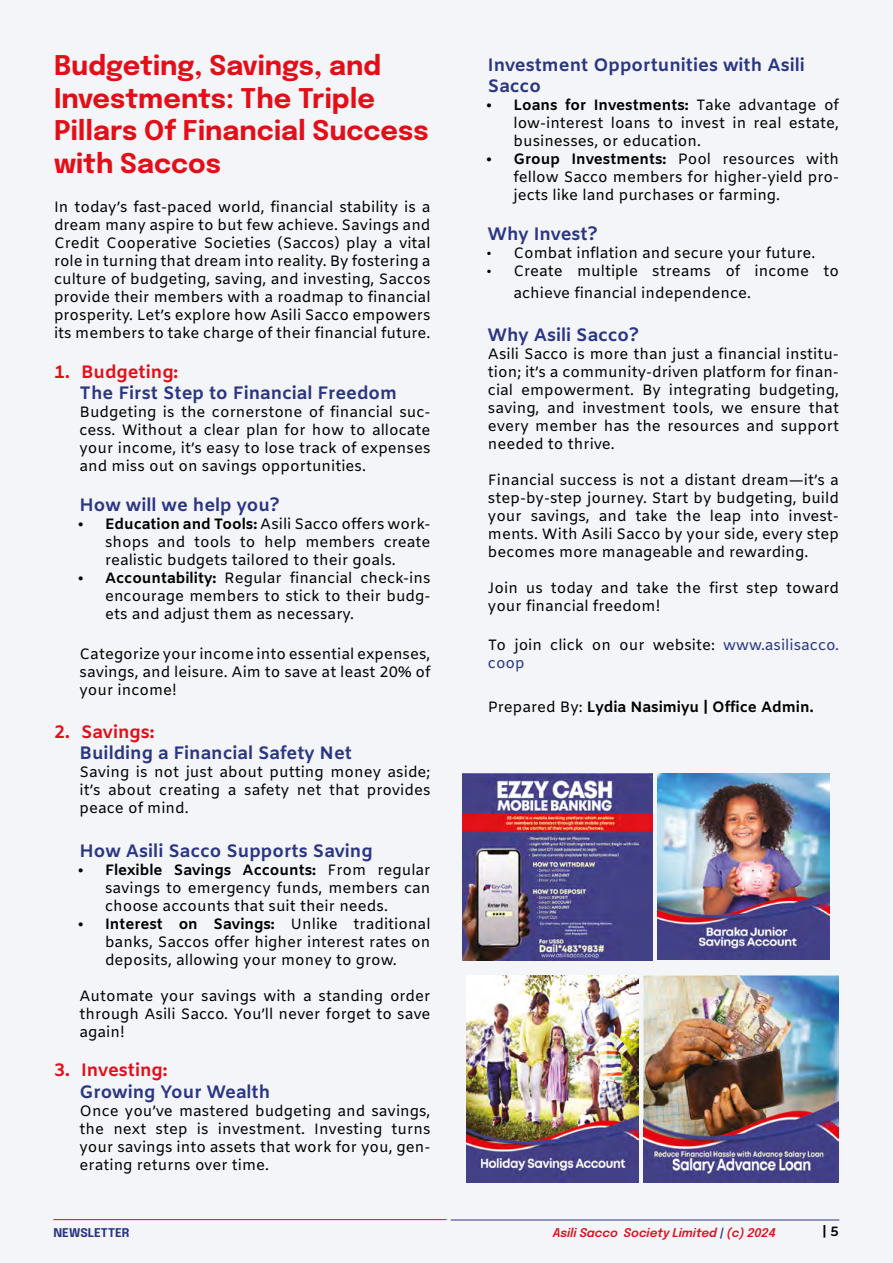
<style>
.page{position:relative;width:893px;height:1263px;background:#f4f5f9}
.page>*{position:absolute;margin:0;border:0;box-sizing:border-box;transform-origin:0 0}
.t1{font:900 27.3px/29.1px "Neris";letter-spacing:-.04em;color:#12110b}
.t2{font:700 27px/32.4px "Epilogue";color:#e30f18}
.t3{font:700 18px/21.6px "Amiko";color:#2a3683}
.t4{font:700 18px "Amiko";color:#e30f18}
.t5{font:15px/18px "Amiko";color:#000;text-align:justify}
.t6{font:700 15px "Amiko";color:#000}
.t7{font:700 13.5px "Amiko";color:#000}
.t8{font:italic 600 12px "Epilogue";color:#e30f18}
.t9{font:700 12px "Epilogue";color:#2a3683}
.s1{font-weight:700}
.s2{color:#2a3683}
.s3{font-weight:400}
</style>
<div class="page">
<img style="left:466px;top:976px;width:173px;height:206px">
<img style="left:643px;top:976px;width:196px;height:206px">
<img style="left:462px;top:774px;width:190px;height:186px">
<img style="left:657px;top:774px;width:172px;height:185px">
<h2 class="t2" style="left:54px;top:47px;width:376px">Budgeting, Savings, and<br>Investments: The Triple<br>Pillars Of Financial Success with Saccos</h2>
<p class="t5" style="left:54px;top:199px;width:378px">In today’s fast-paced world, financial stability is a dream many aspire to but few achieve. Savings and Credit Cooperative Societies (Saccos) play a vital role in turning that dream into reality. By fostering a culture of budgeting, saving, and investing, Saccos provide their members with a roadmap to financial prosperity. Let’s explore how Asili Sacco empowers its members to take charge of their financial future.</p>
<p class="t4" style="left:54px;top:361px;width:126px">1. Budgeting:</p>
<p class="t3" style="left:80px;top:384px;width:319px">The First Step to Financial Freedom</p>
<p class="t5" style="left:80px;top:404px;width:353px">Budgeting is the cornerstone of financial suc&shy;cess. Without a clear plan for how to allocate your income, it’s easy to lose track of expenses and miss out on savings opportunities.</p>
<p class="t3" style="left:80px;top:495px;width:202px">How will we help you?</p>
<p class="t5" style="left:105px;top:516px;width:327px;text-indent:-27px"><span class="s1">• Education and Tools:</span> Asili Sacco offers work&shy;shops and tools to help members create realistic budgets tailored to their goals.</p>
<p class="t5" style="left:105px;top:570px;width:327px;text-indent:-27px"><span class="s1">• Accountability:</span> Regular financial check-ins encourage members to stick to their budg&shy;ets and adjust them as necessary.</p>
<p class="t5" style="left:80px;top:646px;width:353px">Categorize your income into essential expenses, savings, and leisure. Aim to save at least 20% of your income!</p>
<p class="t4" style="left:54px;top:721px;width:102px">2. Savings:</p>
<p class="t3" style="left:80px;top:744px;width:274px">Building a Financial Safety Net</p>
<p class="t5" style="left:80px;top:764px;width:353px">Saving is not just about putting money aside; it’s about creating a safety net that provides peace of mind.</p>
<p class="t3" style="left:80px;top:841px;width:295px">How Asili Sacco Supports Saving</p>
<p class="t5" style="left:105px;top:862px;width:327px;text-indent:-27px"><span class="s1">• Flexible Savings Accounts:</span> From regular savings to emergency funds, members can choose accounts that suit their needs.</p>
<p class="t5" style="left:105px;top:916px;width:327px;text-indent:-27px"><span class="s1">• Interest on Savings:</span> Unlike traditional banks, Saccos offer higher interest rates on deposits, allowing your money to grow.</p>
<p class="t5" style="left:80px;top:988px;width:353px">Automate your savings with a standing order through Asili Sacco. You’ll never forget to save again!</p>
<p class="t4" style="left:54px;top:1059px;width:115px">3. Investing:</p>
<p class="t3" style="left:80px;top:1082px;width:192px">Growing Your Wealth</p>
<p class="t5" style="left:80px;top:1103px;width:353px">Once you’ve mastered budgeting and savings, the next step is investment. Investing turns your savings into assets that work for you, gen&shy;erating returns over time.</p>
<h1 class="t1" style="left:258px;top:869px;width:180px">Consultation room Windows</h1>
<p class="t3" style="left:488px;top:55px;width:318px">Investment Opportunities with Asili<br>Sacco</p>
<p class="t5" style="left:513px;top:97px;width:327px;text-indent:-27px"><span class="s1">• Loans for Investments:</span> Take advantage of low-interest loans to invest in real estate, businesses, or education.</p>
<p class="t5" style="left:513px;top:151px;width:327px;text-indent:-27px"><span class="s1">• Group Investments:</span> Pool resources with fellow Sacco members for higher-yield pro&shy;jects like land purchases or farming.</p>
<p class="t3" style="left:488px;top:224px;width:111px">Why Invest?</p>
<p class="t5" style="left:486px;top:245px;width:330px">• Combat inflation and secure your future.</p>
<p class="t5" style="left:513px;top:261px;width:327px;line-height:21.6px;text-indent:-27px">• Create multiple streams of income to achieve financial independence.</p>
<p class="t3" style="left:488px;top:325px;width:153px">Why Asili Sacco?</p>
<p class="t5" style="left:488px;top:346px;width:353px">Asili Sacco is more than just a financial institu&shy;tion; it’s a community-driven platform for finan&shy;cial empowerment. By integrating budgeting, saving, and investment tools, we ensure that every member has the resources and support needed to thrive.</p>
<p class="t5" style="left:488px;top:472px;width:353px">Financial success is not a distant dream—it’s a step-by-step journey. Start by budgeting, build your savings, and take the leap into invest&shy;ments. With Asili Sacco by your side, every step becomes more manageable and rewarding.</p>
<p class="t5" style="left:488px;top:580px;width:353px">Join us today and take the first step toward your financial freedom!</p>
<p class="t5" style="left:488px;top:637px;width:353px">To join click on our website: <span class="s2">www.asilisacco. coop</span></p>
<p class="t6" style="left:488px;top:698px;width:327px"><span class="s3">Prepared By:</span> Lydia Nasimiyu | Office Admin.</p>
<p class="t9" style="left:53px;top:1223px;width:78px">NEWSLETTER</p>
<p class="t8" style="left:553px;top:1223px;width:225px">Asili Sacco Society Limited <span class="s2">|</span> (c) 2024</p>
<p class="t7" style="left:822px;top:1224px;width:18px">| 5</p>
</div>
